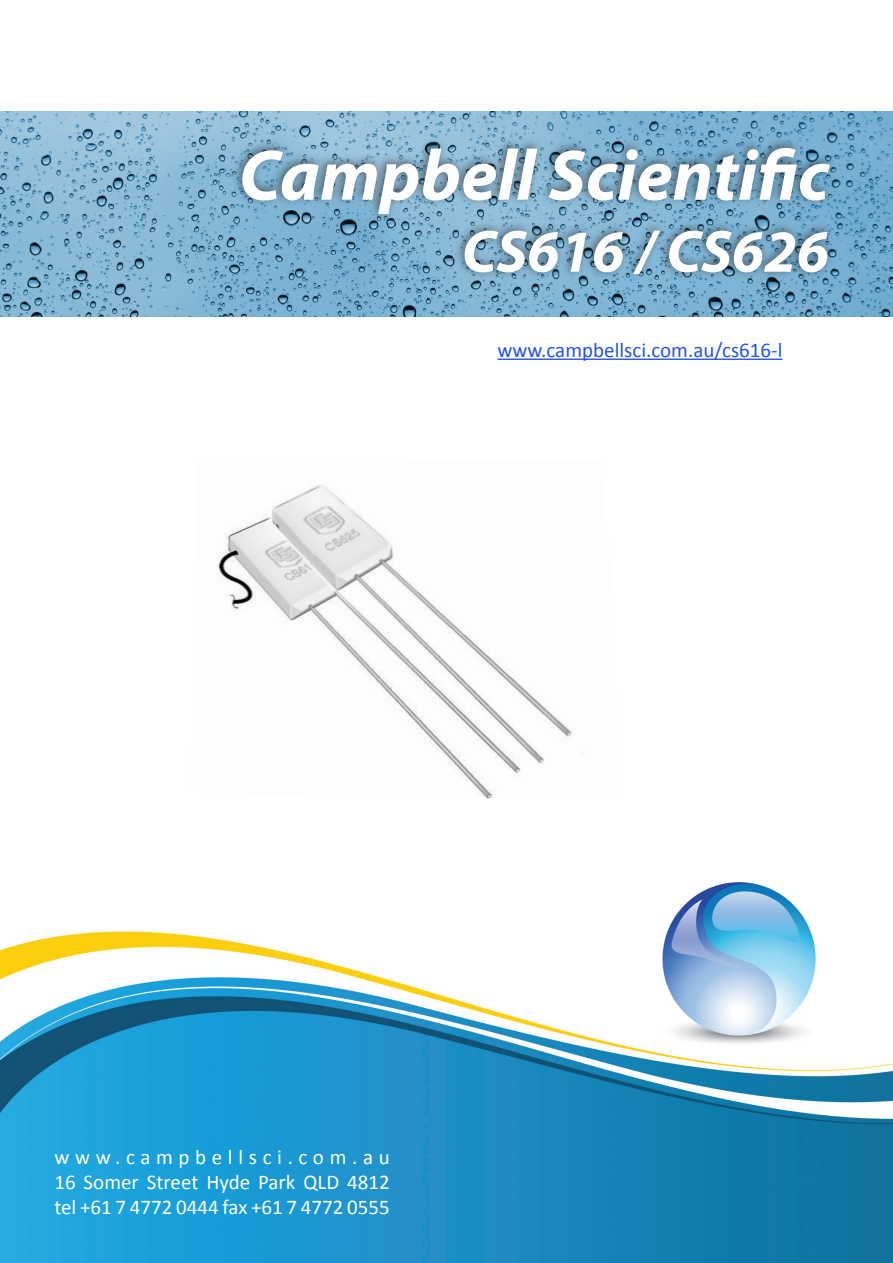
<style>
.page{position:relative;width:893px;height:1263px;background:#fff}
.page>*{position:absolute;margin:0;border:0;box-sizing:border-box;transform-origin:0 0}
.t1{font:italic 700 72px "Myriad Pro";color:#fff}
.t2{font:italic 700 60px "Myriad Pro";color:#fff}
.t3{font:21px "Calibri";color:#fff}
.t4{font:21px "Calibri";color:#2454e1}
.t5{font:21px "Calibri";letter-spacing:.27em;color:#fff}
</style>
<div class="page">
<img style="left:0;top:931px;width:893px;height:332px">
<hr style="left:497px;top:359px;width:285px;height:1px;background:#2454e1">
<img style="left:656px;top:882px;width:166px;height:164px">
<img style="left:0;top:112px;width:893px;height:204px">
<div style="left:229px;top:134px;width:609px;height:149px;background:#231f20;opacity:.6"></div>
<img style="left:218px;top:485px;width:354px;height:314px">
<p class="t1" style="left:239px;top:129px;width:592px">Campbell Scientific</p>
<p class="t2" style="left:462px;top:212px;width:369px">CS616 / CS626</p>
<p class="t4" style="left:497px;top:337px;width:287px">www.campbellsci.com.au/cs616-l</p>
<p class="t5" style="left:54px;top:1143px;width:337px">www.campbellsci.com.au</p>
<p class="t3" style="left:54px;top:1169px;width:337px">16 Somer Street Hyde Park QLD 4812</p>
<p class="t3" style="left:54px;top:1194px;width:337px">tel +61 7 4772 0444 fax +61 7 4772 0555</p>
</div>
